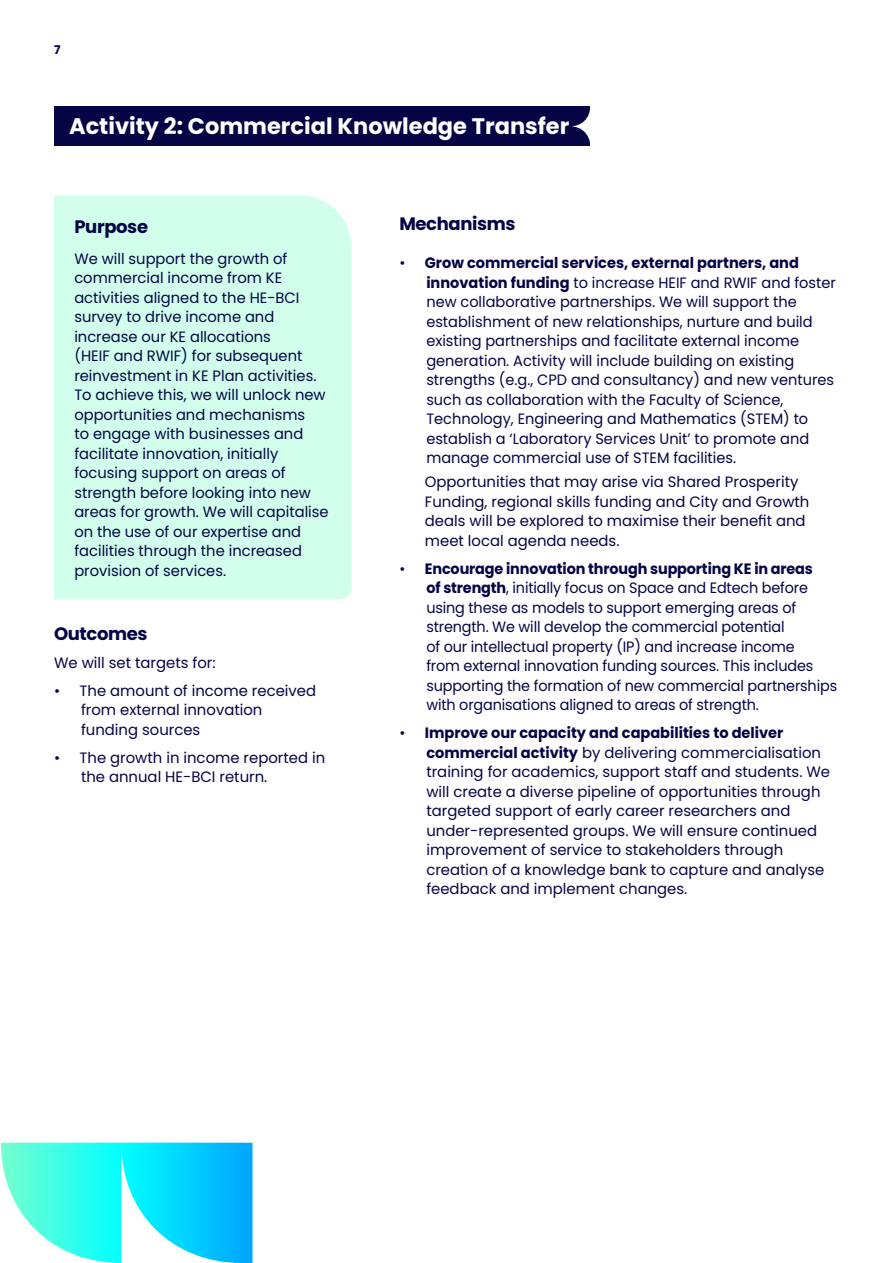
<style>
.page{position:relative;width:893px;height:1263px;background:#fff}
.page>*{position:absolute;margin:0;border:0;box-sizing:border-box;transform-origin:0 0}
.White_sub__3{font:700 22.5px "Poppins";color:#fff}
.Blue_small_sub_4{font:700 18px "Poppins";letter-spacing:-.02em;color:#050545}
.body{font:15px/19.5px "Poppins";color:#050545}
.body-2{font:15px/19.5px "Poppins";color:#050545;scale:.96 1}
.t1{font:700 12px "Poppins";color:#050545}
.s1{font-weight:700}
</style>
<div class="page">
<div style="left:54px;top:195px;width:298px;height:404px;background:#d1ffeb"></div>
<div style="left:54px;top:106px;width:536px;height:40px;background:#050545"></div>
<svg style="left:571px;top:110px;width:19px;height:33px"></svg>
<svg style="left:1px;top:1143px;width:252px;height:120px"></svg>
<p class="t1" style="left:54px;top:43px;width:8px">7</p>
<h3 class="White_sub__3" style="left:69px;top:113px;width:502px">Activity 2: Commercial Knowledge Transfer</h3>
<h4 class="Blue_small_sub_4" style="left:74px;top:216px;width:75px">Purpose</h4>
<p class="body" style="left:74px;top:249px;width:256px">We will support the growth of commercial income from KE activities aligned to the HE-BCI survey to drive income and increase our KE allocations<br>(HEIF and RWIF) for subsequent reinvestment in KE Plan activities.<br>To achieve this, we will unlock new opportunities and mechanisms<br>to engage with businesses and facilitate innovation, initially focusing support on areas of strength before looking into new areas for growth. We will capitalise on the use of our expertise and facilities through the increased provision of services.</p>
<h4 class="Blue_small_sub_4" style="left:54px;top:623px;width:95px">Outcomes</h4>
<p class="body" style="left:54px;top:653px;width:163px">We will set targets for:</p>
<p class="body" style="left:81px;top:681px;width:237px;text-indent:-27px">• The amount of income received from external innovation funding sources</p>
<p class="body" style="left:81px;top:748px;width:246px;text-indent:-27px">• The growth in income reported in the annual HE-BCI return.</p>
<h4 class="Blue_small_sub_4" style="left:399px;top:214px;width:118px">Mechanisms</h4>
<p class="body" style="left:426px;top:253px;width:411px;text-indent:-27px">• <span class="s1">Grow commercial services, external partners, and innovation funding</span> to increase HEIF and RWIF and foster new collaborative partnerships. We will support the establishment of new relationships, nurture and build existing partnerships and facilitate external income generation. Activity will include building on existing strengths (e.g., CPD and consultancy) and new ventures such as collaboration with the Faculty of Science, Technology, Engineering and Mathematics (STEM) to establish a ‘Laboratory Services Unit’ to promote and manage commercial use of STEM facilities.</p>
<p class="body" style="left:425px;top:472px;width:386px">Opportunities that may arise via Shared Prosperity Funding, regional skills funding and City and Growth deals will be explored to maximise their benefit and meet local agenda needs.</p>
<p class="body-2" style="left:426px;top:559px;width:429px;text-indent:-27px">• <span class="s1">Encourage innovation through supporting KE in areas<br>of strength</span>, initially focus on Space and Edtech before using these as models to support emerging areas of strength. We will develop the commercial potential<br>of our intellectual property (IP) and increase income<br>from external innovation funding sources. This includes supporting the formation of new commercial partnerships with organisations aligned to areas of strength.</p>
<p class="body" style="left:426px;top:723px;width:405px;text-indent:-27px">• <span class="s1">Improve our capacity and capabilities to deliver commercial activity</span> by delivering commercialisation training for academics, support staff and students. We will create a diverse pipeline of opportunities through targeted support of early career researchers and under-represented groups. We will ensure continued improvement of service to stakeholders through creation of a knowledge bank to capture and analyse feedback and implement changes.</p>
</div>
